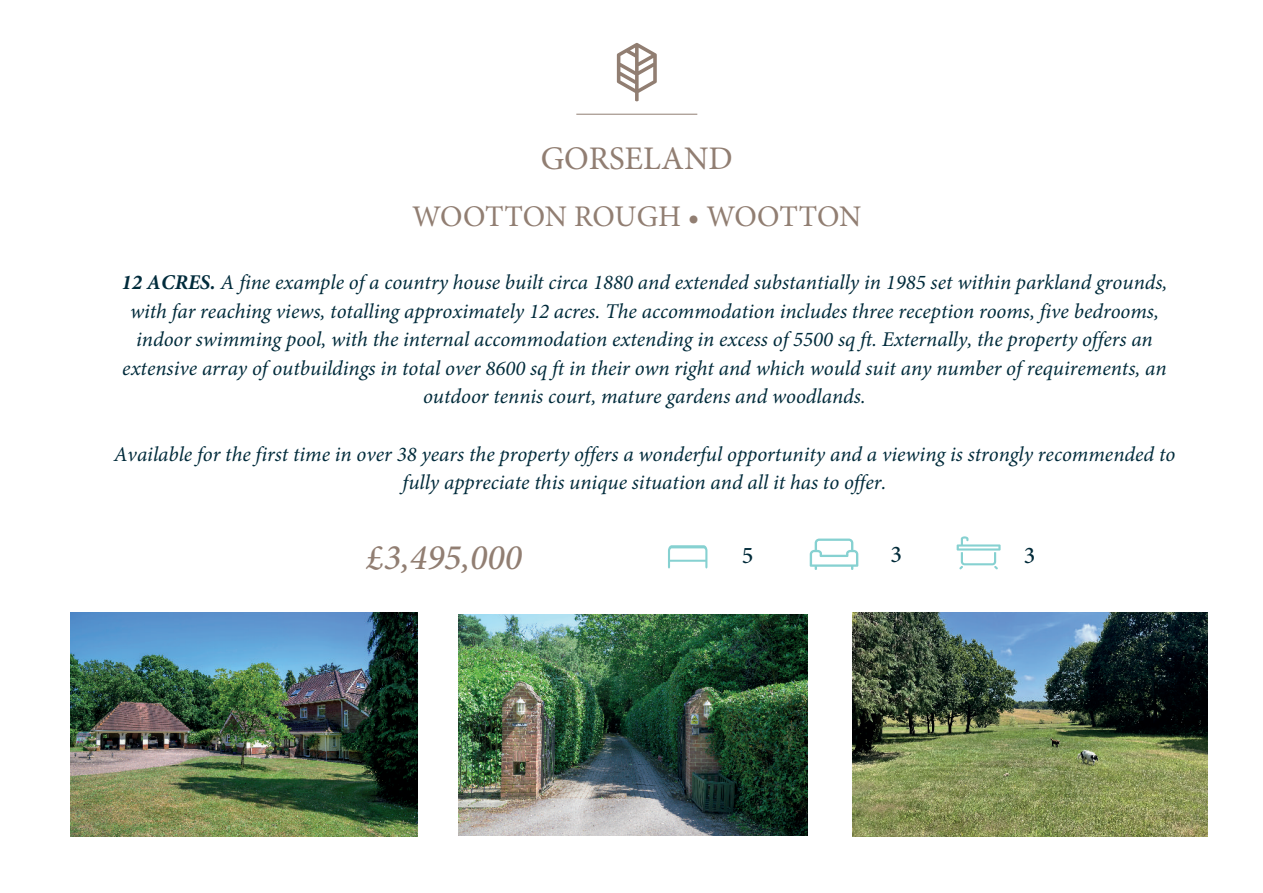
<style>
.page{position:relative;width:1263px;height:893px;background:#fff}
.page>*{position:absolute;margin:0;border:0;box-sizing:border-box;transform-origin:0 0}
.t1{font:italic 500 36px "Minion Pro";color:#917e72}
.t2{font:33px "Minion Pro";color:#917e72}
.t3{font:30px "Minion Pro";letter-spacing:-.005em;color:#917e72}
.t4{font:500 24px "Minion Pro";color:#002a39}
.t5{font:italic 21px/28.7px "Minion Pro";color:#002b3b;text-align:center}
.s1{font-weight:700}
</style>
<div class="page">
<hr style="left:576px;top:114px;width:121px;height:1px;background:#917e72">
<svg style="left:617px;top:43px;width:40px;height:58px"></svg>
<svg style="left:957px;top:536px;width:43px;height:33px"></svg>
<svg style="left:810px;top:539px;width:48px;height:31px"></svg>
<svg style="left:668px;top:545px;width:39px;height:23px"></svg>
<hr style="left:669px;top:560px;width:37px;height:2px;background:#86d1d1">
<img style="left:459px;top:614px;width:348px;height:221px">
<img style="left:852px;top:613px;width:356px;height:223px">
<img style="left:71px;top:613px;width:346px;height:223px">
<h2 class="t2" style="left:541px;top:145px;width:194px">GORSELAND</h2>
<h3 class="t3" style="left:412px;top:204px;width:451px">WOOTTON ROUGH • WOOTTON</h3>
<p class="t5" style="left:122px;top:270px;width:1047px"><span class="s1">12 ACRES.</span> A fine example of a country house built circa 1880 and extended substantially in 1985 set within parkland grounds, with far reaching views, totalling approximately 12 acres. The accommodation includes three reception rooms, five bedrooms, indoor swimming pool, with the internal accommodation extending in excess of 5500 sq ft. Externally, the property offers an extensive array of outbuildings in total over 8600 sq ft in their own right and which would suit any number of requirements, an outdoor tennis court, mature gardens and woodlands.</p>
<p class="t5" style="left:114px;top:442px;width:1063px">Available for the first time in over 38 years the property offers a wonderful opportunity and a viewing is strongly recommended to fully appreciate this unique situation and all it has to offer.</p>
<h1 class="t1" style="left:366px;top:543px;width:157px">£3,495,000</h1>
<p class="t4" style="left:742px;top:545px;width:13px">5</p>
<p class="t4" style="left:890px;top:545px;width:13px">3</p>
<p class="t4" style="left:1024px;top:546px;width:13px">3</p>
</div>
